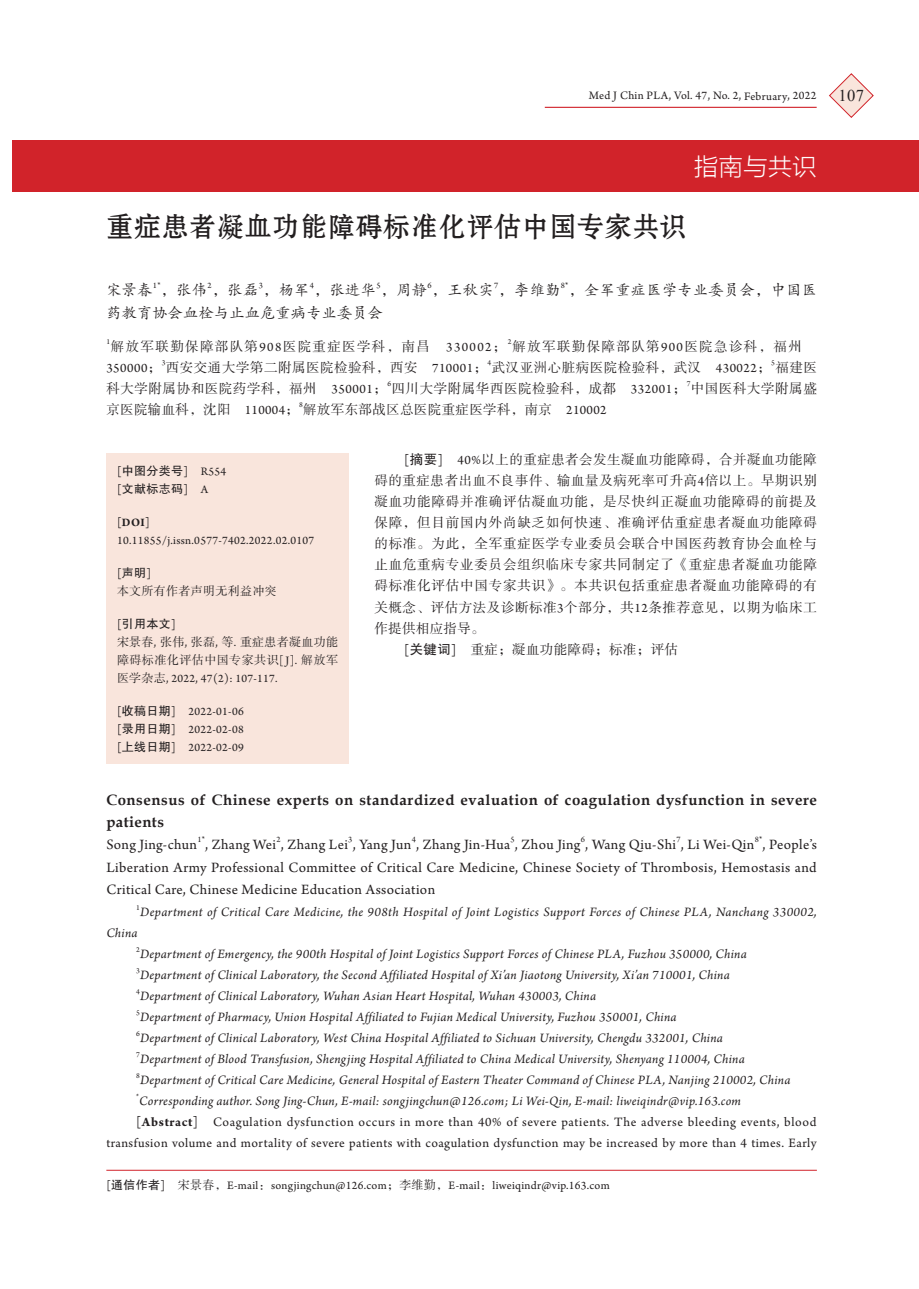
<style>
.page{position:relative;width:919px;height:1289px;background:#fff}
.page>*{position:absolute;margin:0;border:0;box-sizing:border-box;transform-origin:0 0}
.t1{font:27px "FZSHK GBK1 0";letter-spacing:.025em;color:#231f20}
.t2{font:24px "FZLTXHK GBK1 0";letter-spacing:.025em;color:#fff}
.t3{font:16.5px "Times New Roman";color:#231f20}
.t4{font:15px/22.5px "Arno Pro";letter-spacing:.025em;color:#231f20;text-align:justify}
.t5{font:700 15px/22.5px "Book Antiqua";letter-spacing:.035em;color:#231f20}
.t6{font:15px "FZKTK GBK1 0";letter-spacing:.035em;color:#231f20}
.t7{font:italic 13.5px "Arno Pro";letter-spacing:.02em;color:#231f20}
.t8{font:13.5px "Arno Pro";letter-spacing:.035em;color:#231f20}
.t9{font:13.5px "FZSSK GBK1 0";letter-spacing:.06em;color:#231f20}
.t10{font:13.5px "FZSSK GBK1 0";letter-spacing:.04em;color:#231f20}
.t11{font:13.5px "FZSSK GBK1 0";letter-spacing:.035em;color:#231f20}
.t12{font:13.5px "FZSSK GBK1 0";letter-spacing:.025em;color:#231f20}
.t13{font:13.5px "FZSSK GBK1 0";letter-spacing:.1em;color:#231f20}
.t14{font:12px/18px "Arno Pro";letter-spacing:.025em;color:#231f20;text-align:justify}
.t15{font:12px/18px "FZSSK GBK1 0";letter-spacing:.025em;color:#231f20}
.t16{font:12px/18px "FZHTK GBK1 0";letter-spacing:.025em;color:#231f20}
.t17{font:700 12px "Arno Pro";color:#231f20}
.t18{font:8.7px "Arno Pro";color:#231f20}
.t19{font:7.8px "Arno Pro";color:#231f20}
.s1{font-family:"Arno Pro"}
.s2{font-family:"Arno Pro";font-weight:700}
.s3{font-family:"FZHTK GBK1 0";font-weight:400}
.s4{font-family:"FZSSK GBK1 0"}
.s5{font-weight:700}
.s6{font-family:"FZHTK GBK1 0"}
</style>
<div class="page">
<hr style="left:544px;top:107px;width:272px;height:1px;background:#d1232a">
<svg style="left:829px;top:73px;width:44px;height:45px"></svg>
<hr style="left:106px;top:1169px;width:710px;height:1px;background:#d1232a">
<div style="left:13px;top:140px;width:905px;height:51px;background:#d1232a"></div>
<div style="left:106px;top:453px;width:243px;height:310px;background:#f9e5dc"></div>
<p class="t14" style="left:589px;top:87px;width:229px">Med J Chin PLA, Vol. 47, No. 2, February, 2022</p>
<p class="t3" style="left:838px;top:84px;width:27px">107</p>
<h2 class="t2" style="left:694px;top:153px;width:124px">指南与共识</h2>
<h1 class="t1" style="left:106px;top:212px;width:582px">重症患者凝血功能障碍标准化评估中国专家共识</h1>
<p class="t18" style="left:207px;top:280px;width:6px">2</p>
<p class="t18" style="left:259px;top:280px;width:6px">3</p>
<p class="t18" style="left:310px;top:280px;width:6px">4</p>
<p class="t18" style="left:376px;top:280px;width:6px">5</p>
<p class="t18" style="left:427px;top:280px;width:6px">6</p>
<p class="t18" style="left:494px;top:280px;width:6px">7</p>
<p class="t18" style="left:560px;top:280px;width:9px">8*</p>
<p class="t6" style="left:568px;top:282px;width:249px">，全军重症医学专业委员会，中国医</p>
<p class="t6" style="left:106px;top:305px;width:278px">药教育协会血栓与止血危重病专业委员会</p>
<p class="t19" style="left:106px;top:337px;width:5px">1</p>
<p class="t13" style="left:111px;top:339px;width:707px">解放军联勤保障部队第<span class="s1">908</span>医院重症医学科，南昌　<span class="s1">330002</span>；解放军联勤保障部队第<span class="s1">900</span>医院急诊科，福州　</p>
<p class="t6" style="left:106px;top:282px;width:48px">宋景春</p>
<p class="t18" style="left:153px;top:280px;width:9px">1*</p>
<p class="t6" style="left:161px;top:282px;width:401px">，张伟，张磊，杨军，张进华，周静，王秋实，李维勤</p>
<p class="t19" style="left:508px;top:337px;width:5px">2</p>
<p class="t11" style="left:106px;top:360px;width:712px"><span class="s1">350000</span>；西安交通大学第二附属医院检验科，西安　<span class="s1">710001</span>；武汉亚洲心脏病医院检验科，武汉　<span class="s1">430022</span>；福建医</p>
<p class="t19" style="left:162px;top:358px;width:5px">3</p>
<p class="t19" style="left:487px;top:358px;width:5px">4</p>
<p class="t19" style="left:771px;top:358px;width:5px">5</p>
<p class="t10" style="left:106px;top:381px;width:712px">科大学附属协和医院药学科，福州　<span class="s1">350001</span>；四川大学附属华西医院检验科，成都　<span class="s1">332001</span>；中国医科大学附属盛</p>
<p class="t19" style="left:387px;top:379px;width:5px">6</p>
<p class="t19" style="left:686px;top:379px;width:5px">7</p>
<p class="t12" style="left:106px;top:402px;width:501px">京医院输血科，沈阳　<span class="s1">110004</span>；解放军东部战区总医院重症医学科，南京　<span class="s1">210002</span></p>
<p class="t19" style="left:299px;top:400px;width:5px">8</p>
<p class="t16" style="left:117px;top:461px;width:111px"><span class="s2">[</span>中图分类号<span class="s2">]</span> <span class="s1">R554 </span><span class="s2">[</span>文献标志码<span class="s2">]</span> <span class="s1">A</span></p>
<p class="t17" style="left:117px;top:515px;width:34px">[DOI]</p>
<p class="t14" style="left:117px;top:531px;width:199px">10.11855/j.issn.0577-7402.2022.02.0107</p>
<p class="t17" style="left:117px;top:566px;width:36px">[<span class="s3">声明</span>]</p>
<p class="t15" style="left:117px;top:582px;width:161px">本文所有作者声明无利益冲突</p>
<p class="t16" style="left:117px;top:614px;width:60px"><span class="s2">[</span>引用本文<span class="s2">]</span></p>
<p class="t15" style="left:117px;top:633px;width:223px">宋景春<span class="s1">,</span> 张伟<span class="s1">,</span> 张磊<span class="s1">,</span> 等<span class="s1">.</span> 重症患者凝血功能障碍标准化评估中国专家共识<span class="s1">[J].</span> 解放军</p>
<p class="t14" style="left:117px;top:669px;width:162px"><span class="s4">医学杂志</span>, 2022, 47(2): 107-117.</p>
<p class="t14" style="left:117px;top:702px;width:128px"><span class="s5">[</span><span class="s6">收稿日期</span><span class="s5">]</span> 2022-01-06 <span class="s5">[</span><span class="s6">录用日期</span><span class="s5">]</span> 2022-02-08 <span class="s5">[</span><span class="s6">上线日期</span><span class="s5">]</span> 2022-02-09</p>
<p class="t11" style="left:404px;top:453px;width:414px"><span class="s2">[</span><span class="s6">摘要</span><span class="s2">]</span> <span class="s1">40%</span>以上的重症患者会发生凝血功能障碍，合并凝血功能障</p>
<p class="t10" style="left:374px;top:474px;width:444px">碍的重症患者出血不良事件、输血量及病死率可升高<span class="s1">4</span>倍以上。早期识别</p>
<p class="t9" style="left:374px;top:495px;width:444px">凝血功能障碍并准确评估凝血功能，是尽快纠正凝血功能障碍的前提及</p>
<p class="t9" style="left:374px;top:516px;width:444px">保障，但目前国内外尚缺乏如何快速、准确评估重症患者凝血功能障碍</p>
<p class="t9" style="left:374px;top:537px;width:444px">的标准。为此，全军重症医学专业委员会联合中国医药教育协会血栓与</p>
<p class="t9" style="left:374px;top:558px;width:444px">止血危重病专业委员会组织临床专家共同制定了《重症患者凝血功能障</p>
<p class="t9" style="left:374px;top:579px;width:444px">碍标准化评估中国专家共识》。本共识包括重症患者凝血功能障碍的有</p>
<p class="t10" style="left:374px;top:600px;width:444px">关概念、评估方法及诊断标准<span class="s1">3</span>个部分，共<span class="s1">12</span>条推荐意见，以期为临床工</p>
<p class="t12" style="left:374px;top:621px;width:112px">作提供相应指导。</p>
<p class="t12" style="left:404px;top:642px;width:275px"><span class="s2">[</span><span class="s6">关键词</span><span class="s2">]</span>　重症；凝血功能障碍；标准；评估</p>
<p class="t5" style="left:106px;top:788px;width:712px">Consensus of Chinese experts on standardized evaluation of coagulation dysfunction in severe patients</p>
<p class="t4" style="left:106px;top:834px;width:92px">Song Jing-chun</p>
<p class="t18" style="left:197px;top:834px;width:9px">1*</p>
<p class="t4" style="left:205px;top:834px;width:550px">, Zhang Wei , Zhang Lei , Yang Jun , Zhang Jin-Hua , Zhou Jing , Wang Qiu-Shi , Li Wei-Qin</p>
<p class="t18" style="left:276px;top:834px;width:6px">2</p>
<p class="t18" style="left:348px;top:834px;width:6px">3</p>
<p class="t18" style="left:411px;top:834px;width:6px">4</p>
<p class="t18" style="left:510px;top:834px;width:6px">5</p>
<p class="t18" style="left:581px;top:834px;width:6px">6</p>
<p class="t18" style="left:676px;top:834px;width:6px">7</p>
<p class="t18" style="left:754px;top:834px;width:9px">8*</p>
<p class="t4" style="left:106px;top:834px;width:712px;text-indent:656px">, People’s Liberation Army Professional Committee of Critical Care Medicine, Chinese Society of Thrombosis, Hemostasis and Critical Care, Chinese Medicine Education Association</p>
<p class="t19" style="left:136px;top:902px;width:5px">1</p>
<p class="t7" style="left:140px;top:904px;width:678px">Department of Critical Care Medicine, the 908th Hospital of Joint Logistics Support Forces of Chinese PLA, Nanchang 330002,</p>
<p class="t7" style="left:106px;top:925px;width:33px">China</p>
<p class="t19" style="left:136px;top:944px;width:5px">2</p>
<p class="t7" style="left:140px;top:946px;width:608px">Department of Emergency, the 900th Hospital of Joint Logistics Support Forces of Chinese PLA, Fuzhou 350000, China</p>
<p class="t19" style="left:136px;top:965px;width:5px">3</p>
<p class="t7" style="left:140px;top:967px;width:591px">Department of Clinical Laboratory, the Second Affiliated Hospital of Xi’an Jiaotong University, Xi’an 710001, China</p>
<p class="t19" style="left:136px;top:986px;width:5px">4</p>
<p class="t7" style="left:140px;top:988px;width:457px">Department of Clinical Laboratory, Wuhan Asian Heart Hospital, Wuhan 430003, China</p>
<p class="t19" style="left:136px;top:1007px;width:5px">5</p>
<p class="t7" style="left:140px;top:1009px;width:538px">Department of Pharmacy, Union Hospital Affiliated to Fujian Medical University, Fuzhou 350001, China</p>
<p class="t19" style="left:136px;top:1028px;width:5px">6</p>
<p class="t7" style="left:140px;top:1030px;width:584px">Department of Clinical Laboratory, West China Hospital Affiliated to Sichuan University, Chengdu 332001, China</p>
<p class="t19" style="left:136px;top:1049px;width:5px">7</p>
<p class="t7" style="left:140px;top:1051px;width:606px">Department of Blood Transfusion, Shengjing Hospital Affiliated to China Medical University, Shenyang 110004, China</p>
<p class="t19" style="left:136px;top:1070px;width:5px">8</p>
<p class="t7" style="left:140px;top:1072px;width:652px">Department of Critical Care Medicine, General Hospital of Eastern Theater Command of Chinese PLA, Nanjing 210002, China</p>
<p class="t19" style="left:136px;top:1091px;width:4px">*</p>
<p class="t7" style="left:139px;top:1093px;width:603px">Corresponding author. Song Jing-Chun, E-mail: songjingchun@126.com; Li Wei-Qin, E-mail: liweiqindr@vip.163.com</p>
<p class="t8" style="left:136px;top:1114px;width:682px"><span class="s5">[Abstract]</span> Coagulation dysfunction occurs in more than 40% of severe patients. The adverse bleeding events, blood</p>
<p class="t8" style="left:106px;top:1135px;width:711px">transfusion volume and mortality of severe patients with coagulation dysfunction may be increased by more than 4 times. Early</p>
<p class="t14" style="left:106px;top:1177px;width:505px"><span class="s5">[</span><span class="s6">通信作者</span><span class="s5">]</span><span class="s4">　宋景春，</span>E-mail<span class="s4">：</span>songjingchun@126.com<span class="s4">；李维勤，</span>E-mail<span class="s4">：</span>liweiqindr@vip.163.com</p>
</div>
